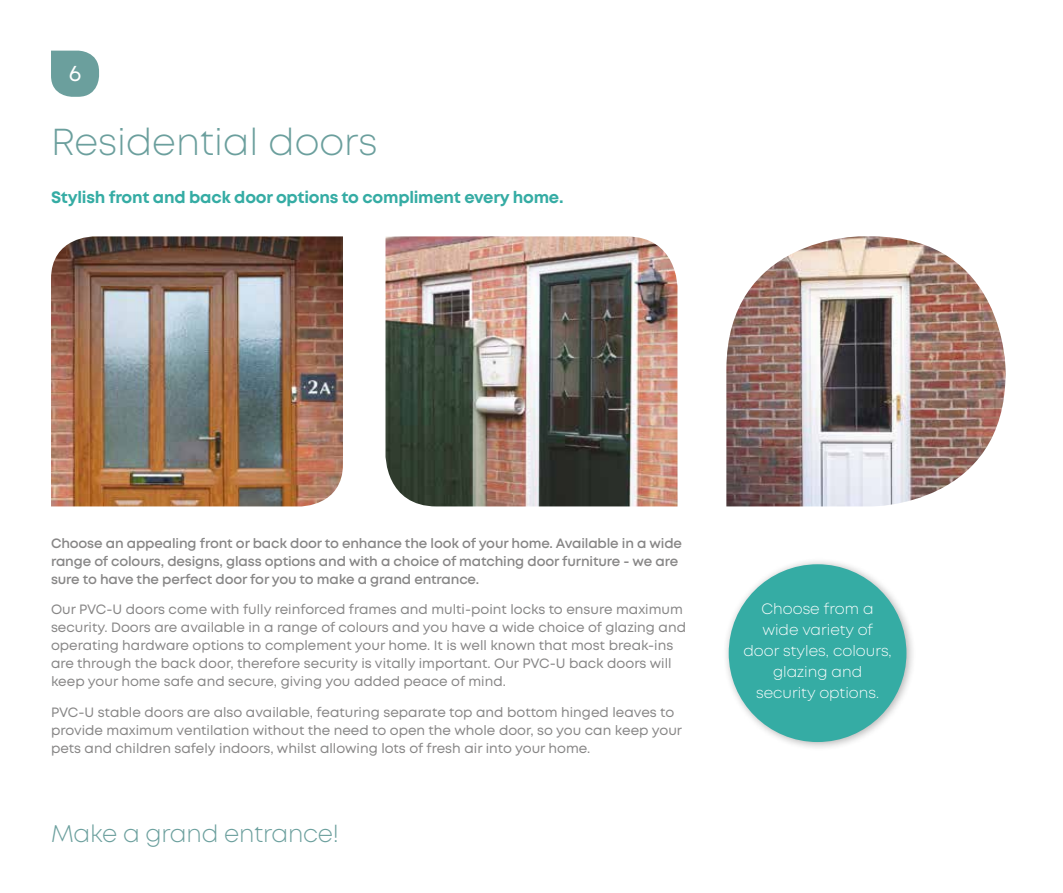
<style>
.page{position:relative;width:1063px;height:893px;background:#fff}
.page>*{position:absolute;margin:0;border:0;box-sizing:border-box;transform-origin:0 0}
.t1{font:300 37.5px "Mont";color:#6b9f9d}
.t2{font:300 24px "Mont";letter-spacing:-.01em;color:#6b9f9d}
.t3{font:22.5px "Mont";color:#fff}
.t4{font:700 16.5px "Mont";letter-spacing:-.015em;color:#35aca4}
.t5{font:300 15px/21px "Mont";color:#fff;text-align:center}
.t6{font:13.5px/18px "Mont";color:#878686}
.t7{font:600 13.5px/18px "Mont";letter-spacing:-.01em;color:#878686}
</style>
<div class="page">
<svg style="left:51px;top:51px;width:48px;height:46px;background:#7caaa8"></svg>
<img style="left:51px;top:236px;width:292px;height:270px">
<img style="left:386px;top:236px;width:291px;height:270px">
<img style="left:726px;top:236px;width:280px;height:270px">
<div style="left:722px;top:557px;width:194px;height:194px;background:#000;opacity:.3"></div>
<div style="left:729px;top:564px;width:177px;height:178px;background:#35aca4;border-radius:50%"></div>
<h3 class="t3" style="left:69px;top:59px;width:14px">6</h3>
<h1 class="t1" style="left:51px;top:118px;width:328px">Residential doors</h1>
<p class="t4" style="left:51px;top:187px;width:514px">Stylish front and back door options to compliment every home.</p>
<p class="t7" style="left:51px;top:534px;width:633px">Choose an appealing front or back door to enhance the look of your home. Available in a wide range of colours, designs, glass options and with a choice of matching door furniture - we are sure to have the perfect door for you to make a grand entrance.</p>
<p class="t6" style="left:51px;top:601px;width:637px">Our PVC-U doors come with fully reinforced frames and multi-point locks to ensure maximum security. Doors are available in a range of colours and you have a wide choice of glazing and operating hardware options to complement your home. It is well known that most break-ins are through the back door, therefore security is vitally important. Our PVC-U back doors will keep your home safe and secure, giving you added peace of mind.</p>
<p class="t6" style="left:51px;top:703px;width:633px">PVC-U stable doors are also available, featuring separate top and bottom hinged leaves to provide maximum ventilation without the need to open the whole door, so you can keep your pets and children safely indoors, whilst allowing lots of fresh air into your home.</p>
<h2 class="t2" style="left:51px;top:818px;width:289px">Make a grand entrance!</h2>
<p class="t5" style="left:743px;top:598px;width:150px">Choose from a wide variety of door styles, colours, glazing and security options.</p>
</div>
